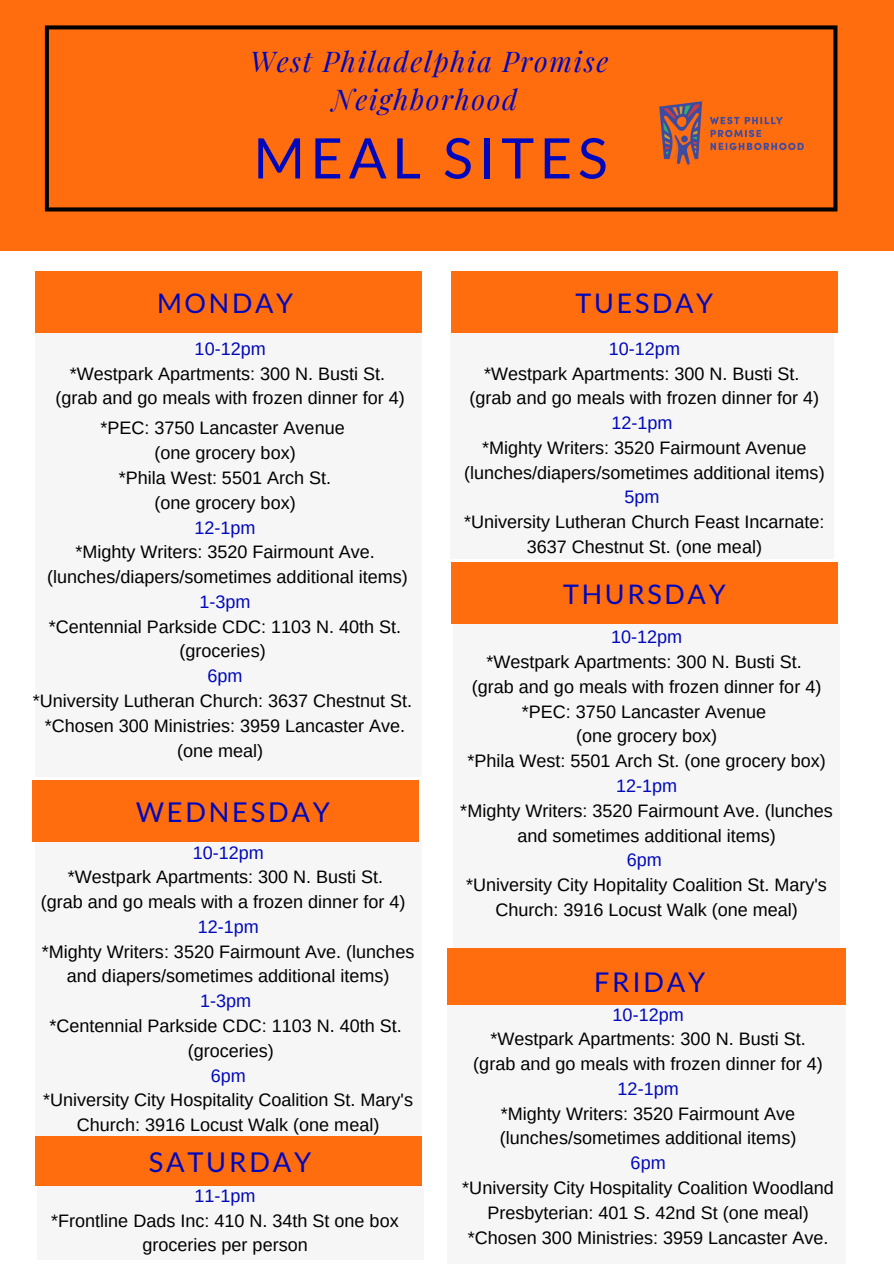
<style>
.page{position:relative;width:894px;height:1264px;background:#fff}
.page>*{position:absolute;margin:0;border:0;box-sizing:border-box;transform-origin:0 0}
.t1{font:55.95px "Lato";letter-spacing:.1em;color:#0008bb}
.t2{font:italic 27.9px/38.2px "Playfair Display";letter-spacing:.06em;color:#0008bb;text-align:center}
.t3{font:27.3px "Lato";letter-spacing:.1em;color:#0008bb}
.t4{font:27px "Lato";letter-spacing:.1em;color:#0008bb}
.t5{font:18px/24.8px "Arimo";color:#000;text-align:center}
.t6{font:18px "Arimo";color:#0008bb}
</style>
<div class="page">
<div style="left:0;top:0;width:893px;height:251px;background:#ff6d0e"></div>
<svg style="left:45px;top:25px;width:792px;height:186px"></svg>
<div style="left:35px;top:333px;width:386px;height:444px;background:#f6f6f6"></div>
<div style="left:450px;top:333px;width:383px;height:225px;background:#f6f6f6"></div>
<div style="left:35px;top:271px;width:386px;height:62px;background:#ff6d0e"></div>
<div style="left:451px;top:271px;width:386px;height:62px;background:#ff6d0e"></div>
<div style="left:447px;top:1004px;width:398px;height:259px;background:#f6f6f6"></div>
<div style="left:447px;top:948px;width:398px;height:56px;background:#ff6d0e"></div>
<div style="left:35px;top:842px;width:386px;height:294px;background:#f6f6f6"></div>
<div style="left:453px;top:624px;width:386px;height:323px;background:#f6f6f6"></div>
<div style="left:32px;top:780px;width:386px;height:61px;background:#ff6d0e"></div>
<div style="left:451px;top:562px;width:386px;height:62px;background:#ff6d0e"></div>
<img style="left:657px;top:99px;width:148px;height:68px">
<div style="left:35px;top:1136px;width:386px;height:49px;background:#ff6d0e"></div>
<div style="left:37px;top:1185px;width:386px;height:74px;background:#f6f6f6"></div>
<h2 class="t2" style="left:250px;top:41px;width:360px">West Philadelphia Promise<br>Neighborhood</h2>
<h1 class="t1" style="left:253px;top:123px;width:355px">MEAL SITES</h1>
<h3 class="t4" style="left:157px;top:286px;width:138px">MONDAY</h3>
<h3 class="t4" style="left:575px;top:286px;width:139px">TUESDAY</h3>
<p class="t6" style="left:194px;top:338px;width:73px">10-12pm</p>
<p class="t5" style="left:55px;top:361px;width:351px">*Westpark Apartments: 300 N. Busti St. (grab and go meals with frozen dinner for 4)</p>
<p class="t5" style="left:100px;top:416px;width:246px">*PEC: 3750 Lancaster Avenue (one grocery box)<br>*Phila West: 5501 Arch St. (one grocery box)</p>
<p class="t6" style="left:194px;top:517px;width:63px">12-1pm</p>
<p class="t5" style="left:47px;top:539px;width:362px">*Mighty Writers: 3520 Fairmount Ave. (lunches/diapers/sometimes additional items)</p>
<p class="t6" style="left:199px;top:591px;width:53px">1-3pm</p>
<p class="t5" style="left:49px;top:614px;width:354px">*Centennial Parkside CDC: 1103 N. 40th St. (groceries)</p>
<p class="t6" style="left:207px;top:666px;width:37px">6pm</p>
<p class="t5" style="left:33px;top:688px;width:381px">*University Lutheran Church: 3637 Chestnut St. *Chosen 300 Ministries: 3959 Lancaster Ave. (one meal)</p>
<h3 class="t3" style="left:136px;top:795px;width:195px">WEDNESDAY</h3>
<p class="t6" style="left:193px;top:842px;width:73px">10-12pm</p>
<p class="t5" style="left:41px;top:864px;width:366px">*Westpark Apartments: 300 N. Busti St.<br>(grab and go meals with a frozen dinner for 4)</p>
<p class="t6" style="left:198px;top:916px;width:63px">12-1pm</p>
<p class="t5" style="left:42px;top:939px;width:374px">*Mighty Writers: 3520 Fairmount Ave. (lunches and diapers/sometimes additional items)</p>
<p class="t6" style="left:200px;top:990px;width:53px">1-3pm</p>
<p class="t5" style="left:49px;top:1013px;width:354px">*Centennial Parkside CDC: 1103 N. 40th St. (groceries)</p>
<p class="t6" style="left:211px;top:1065px;width:37px">6pm</p>
<p class="t5" style="left:43px;top:1087px;width:371px">*University City Hospitality Coalition St. Mary's<br>Church: 3916 Locust Walk (one meal)</p>
<h3 class="t4" style="left:153px;top:1144px;width:78px">SATU</h3>
<p class="t6" style="left:194px;top:1185px;width:63px">11-1pm</p>
<p class="t5" style="left:51px;top:1207px;width:349px">*Frontline Dads Inc: 410 N. 34th St one box groceries per person</p>
<h3 class="t3" style="left:149px;top:1144px;width:164px">SATURDAY</h3>
<p class="t6" style="left:608px;top:338px;width:73px">10-12pm</p>
<p class="t5" style="left:469px;top:361px;width:351px">*Westpark Apartments: 300 N. Busti St. (grab and go meals with frozen dinner for 4)</p>
<p class="t6" style="left:611px;top:413px;width:63px">12-1pm</p>
<p class="t5" style="left:464px;top:435px;width:362px">*Mighty Writers: 3520 Fairmount Avenue (lunches/diapers/sometimes additional items)</p>
<p class="t6" style="left:624px;top:487px;width:37px">5pm</p>
<p class="t5" style="left:464px;top:509px;width:362px">*University Lutheran Church Feast Incarnate:<br>3637 Chestnut St. (one meal)</p>
<h3 class="t4" style="left:563px;top:577px;width:164px">THURSDAY</h3>
<p class="t6" style="left:611px;top:627px;width:73px">10-12pm</p>
<p class="t5" style="left:467px;top:649px;width:360px">*Westpark Apartments: 300 N. Busti St. (grab and go meals with frozen dinner for 4) *PEC: 3750 Lancaster Avenue<br>(one grocery box)<br>*Phila West: 5501 Arch St. (one grocery box)</p>
<p class="t6" style="left:616px;top:775px;width:63px">12-1pm</p>
<p class="t5" style="left:460px;top:798px;width:374px">*Mighty Writers: 3520 Fairmount Ave. (lunches and sometimes additional items)</p>
<p class="t6" style="left:626px;top:850px;width:37px">6pm</p>
<p class="t5" style="left:466px;top:872px;width:362px">*University City Hopitality Coalition St. Mary's<br>Church: 3916 Locust Walk (one meal)</p>
<h3 class="t3" style="left:594px;top:965px;width:113px">FRIDAY</h3>
<p class="t6" style="left:612px;top:1004px;width:73px">10-12pm</p>
<p class="t5" style="left:473px;top:1026px;width:351px">*Westpark Apartments: 300 N. Busti St. (grab and go meals with frozen dinner for 4)</p>
<p class="t6" style="left:617px;top:1078px;width:63px">12-1pm</p>
<p class="t5" style="left:499px;top:1100px;width:298px;text-align:left">*Mighty Writers: 3520 Fairmount Ave (lunches/sometimes additional items)</p>
<p class="t6" style="left:630px;top:1152px;width:37px">6pm</p>
<p class="t5" style="left:462px;top:1175px;width:373px">*University City Hospitality Coalition Woodland<br>Presbyterian: 401 S. 42nd St (one meal) *Chosen 300 Ministries: 3959 Lancaster Ave.</p>
</div>
